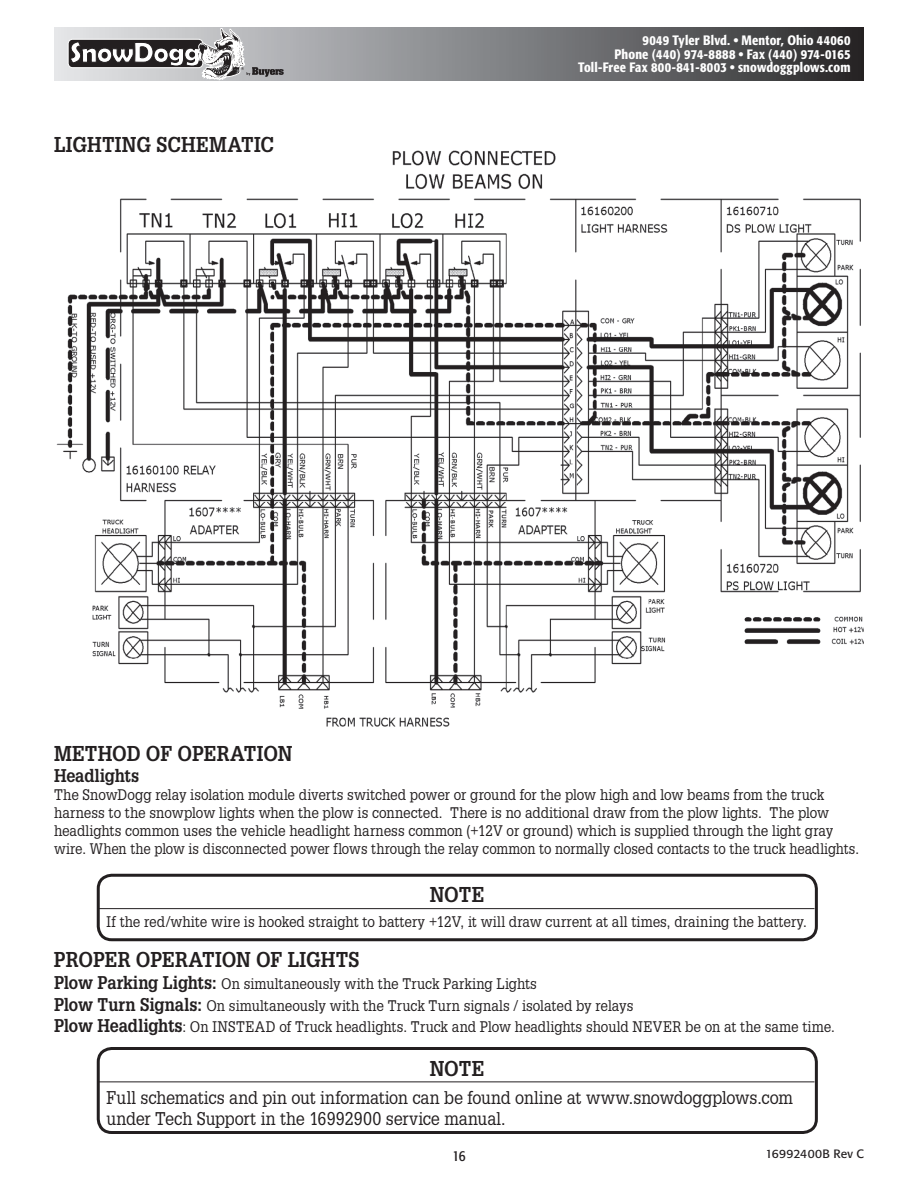
<style>
.page{position:relative;width:918px;height:1188px;background:#fff}
.page>*{position:absolute;margin:0;border:0;box-sizing:border-box;transform-origin:0 0}
.t1{font:700 21px "Glypha";letter-spacing:.01em;color:#231f20;scale:.9 1}
.t2{font:18px/21.6px "Glypha";letter-spacing:-.005em;color:#231f20;scale:.9 1}
.t3{font:700 18px "Glypha";letter-spacing:-.02em;color:#231f20;scale:.9 1}
.t4{font:15px/18px "Glypha";color:#231f20;scale:.9 1}
.t5{font:condensed 15px "Formata";color:#231f20}
.t6{font:500 condensed 13.5px/13.5px "Formata";letter-spacing:.01em;color:#fff;text-align:right}
.t7{font:12px "Formata";letter-spacing:.02em;color:#231f20}
.s1{font-weight:700;font-size:18px}
</style>
<div class="page">
<svg style="left:54px;top:27px;width:810px;height:54px;background:#737476"></svg>
<svg style="left:70px;top:28px;width:214px;height:52px;background:#a3a2a4"></svg>
<img style="left:56px;top:150px;width:808px;height:577px">
<hr style="left:98px;top:908px;width:716px;height:1px;background:#231f20">
<div style="left:97px;top:874px;width:721px;height:67px;border:3px solid #231f20;border-radius:14px"></div>
<hr style="left:98px;top:1082px;width:716px;height:1px;background:#231f20">
<div style="left:97px;top:1047px;width:721px;height:87px;border:3px solid #231f20;border-radius:14px"></div>
<h1 class="t1" style="left:54px;top:132px;width:246px">LIGHTING SCHEMATIC</h1>
<p class="t6" style="left:578px;top:34px;width:274px">9049 Tyler Blvd. • Mentor, Ohio 44060<br>Phone (440) 974-8888 • Fax (440) 974-0165<br>Toll-Free Fax 800-841-8003 • snowdoggplows.com</p>
<h1 class="t1" style="left:54px;top:740px;width:267px">METHOD OF OPERATION</h1>
<p class="t3" style="left:54px;top:764px;width:96px">HEADLIGHTS</p>
<p class="t4" style="left:54px;top:785px;width:896px">The SnowDogg relay isolation module diverts switched power or ground for the plow high and low beams from the truck harness to the snowplow lights when the plow is connected. There is no additional draw from the plow lights. The plow headlights common uses the vehicle headlight harness common (+12V or ground) which is supplied through the light gray wire. When the plow is disconnected power flows through the relay common to normally closed contacts to the truck headlights.</p>
<h1 class="t1" style="left:430px;top:882px;width:16px">NOTE</h1>
<p class="t4" style="left:106px;top:912px;width:780px">If the red/white wire is hooked straight to battery +12V, it will draw current at all times, draining the battery.</p>
<h1 class="t1" style="left:54px;top:947px;width:274px">PROPER OPERATION OF LIGH</h1>
<h1 class="t1" style="left:336px;top:947px;width:28px">TS</h1>
<p class="t4" style="left:54px;top:972px;width:869px;line-height:21.6px"><span class="s1">PLOW PARKING LIGHTS:</span> On simultaneously with the Truck Parking Lights<br><span class="s1">PLOW TURN SIGNALS:</span> On simultaneously with the Truck Turn signals / isolated by relays<br><span class="s1">PLOW HEADLIGHTS</span>: On INSTEAD of Truck headlights. Truck and Plow headlights should NEVER be on at the same time.</p>
<h1 class="t1" style="left:430px;top:1055px;width:16px">NOTE</h1>
<p class="t2" style="left:106px;top:1086px;width:764px">Full schematics and pin out information can be found online at www.snowdoggplows.com under Tech Support in the 16992900 service manual.</p>
<p class="t5" style="left:452px;top:1147px;width:15px">16</p>
<p class="t7" style="left:766px;top:1147px;width:100px">16992400B Rev C</p>
</div>
